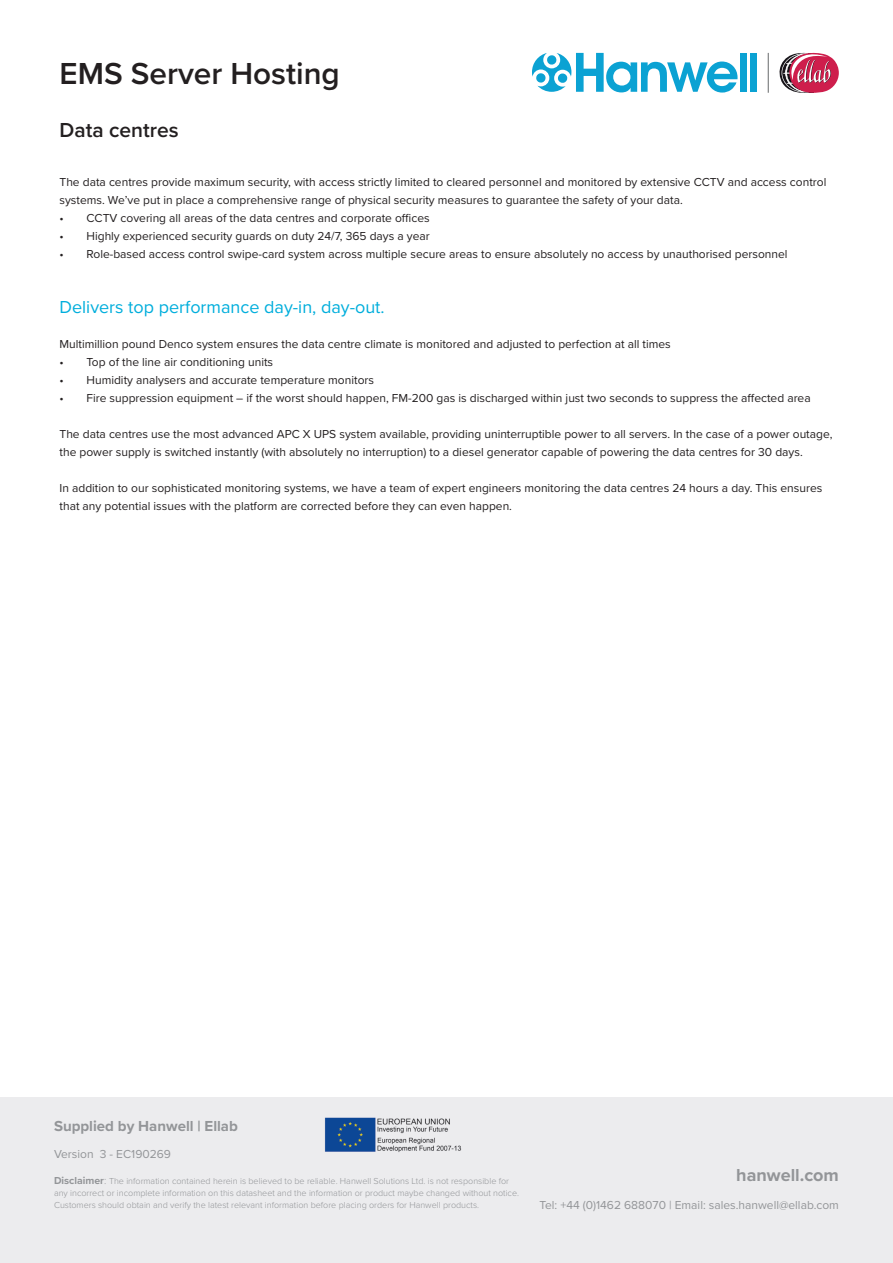
<style>
.page{position:relative;width:893px;height:1263px;background:#fff}
.page>*{position:absolute;margin:0;border:0;box-sizing:border-box;transform-origin:0 0}
.t1{font:600 31.5px "Proxima Nova";color:#231f20}
.t2{font:600 21px "Proxima Nova";color:#231f20}
.t3{font:18px "Proxima Nova";color:#00aedc}
.t4{font:700 18px "Proxima Nova";color:#939598}
.t5{font:700 15px "Proxima Nova";color:#939598}
.t6{font:12px/18px "Proxima Nova";color:#231f20}
.t7{font:12px "Proxima Nova";color:#939598}
.t8{font:300 9px/12px "Proxima Nova";color:#939598}
.s1{font-weight:700;font-size:10.5px}
.s2{font-size:10.5px}
</style>
<div class="page">
<div style="left:0;top:1097px;width:893px;height:166px;background:#ececee"></div>
<img style="left:325px;top:1117px;width:137px;height:35px">
<div style="left:740px;top:53px;width:7px;height:39px;background:#0ba2d3"></div>
<div style="left:750px;top:53px;width:7px;height:39px;background:#0ba2d3"></div>
<svg style="left:532px;top:53px;width:205px;height:40px"></svg>
<hr style="left:768px;top:53px;width:1px;height:40px;background:#66696a">
<svg style="left:779px;top:53px;width:60px;height:40px"></svg>
<h1 class="t1" style="left:60px;top:50px;width:282px">EMS Server Hosting</h1>
<h2 class="t2" style="left:60px;top:115px;width:121px">Data centres</h2>
<p class="t6" style="left:60px;top:172px;width:768px">The data centres provide maximum security, with access strictly limited to cleared personnel and monitored by extensive CCTV and access control systems. We’ve put in place a comprehensive range of physical security measures to guarantee the safety of your data.</p>
<p class="t6" style="left:60px;top:208px;width:372px">• CCTV covering all areas of the data centres and corporate offices</p>
<p class="t6" style="left:60px;top:226px;width:372px">• Highly experienced security guards on duty 24/7, 365 days a year</p>
<p class="t6" style="left:60px;top:244px;width:729px">• Role-based access control swipe-card system across multiple secure areas to ensure absolutely no access by unauthorised personnel</p>
<h3 class="t3" style="left:60px;top:294px;width:327px">Delivers top performance day-in, day-out.</h3>
<p class="t6" style="left:60px;top:334px;width:613px">Multimillion pound Denco system ensures the data centre climate is monitored and adjusted to perfection at all times</p>
<p class="t6" style="left:60px;top:352px;width:215px">• Top of the line air conditioning units</p>
<p class="t6" style="left:60px;top:370px;width:316px">• Humidity analysers and accurate temperature monitors</p>
<p class="t6" style="left:60px;top:388px;width:753px">• Fire suppression equipment – if the worst should happen, FM-200 gas is discharged within just two seconds to suppress the affected area</p>
<p class="t6" style="left:60px;top:424px;width:774px">The data centres use the most advanced APC X UPS system available, providing uninterruptible power to all servers. In the case of a power outage, the power supply is switched instantly (with absolutely no interruption) to a diesel generator capable of powering the data centres for 30 days.</p>
<p class="t6" style="left:60px;top:478px;width:764px">In addition to our sophisticated monitoring systems, we have a team of expert engineers monitoring the data centres 24 hours a day. This ensures that any potential issues with the platform are corrected before they can even happen.</p>
<p class="t5" style="left:54px;top:1114px;width:185px">Supplied by Hanwell | Ellab</p>
<p class="t7" style="left:54px;top:1145px;width:118px">Version 3 - EC190269</p>
<p class="t8" style="left:54px;top:1174px;width:467px"><span class="s1">Disclaimer</span><span class="s2">:</span> The information contained herein is believed to be reliable. Hanwell Solutions Ltd. is not responsible for any incorrect or incomplete information on this datasheet and the information or product maybe changed without notice.<br>Customers should obtain and verify the latest relevant information before placing orders for Hanwell products.</p>
<h3 class="t4" style="left:736px;top:1161px;width:104px">hanwell.com</h3>
<p class="t7" style="left:540px;top:1195px;width:301px">Tel: +44 (0)1462 688070 | Email: sales.hanwell@ellab.com</p>
</div>
